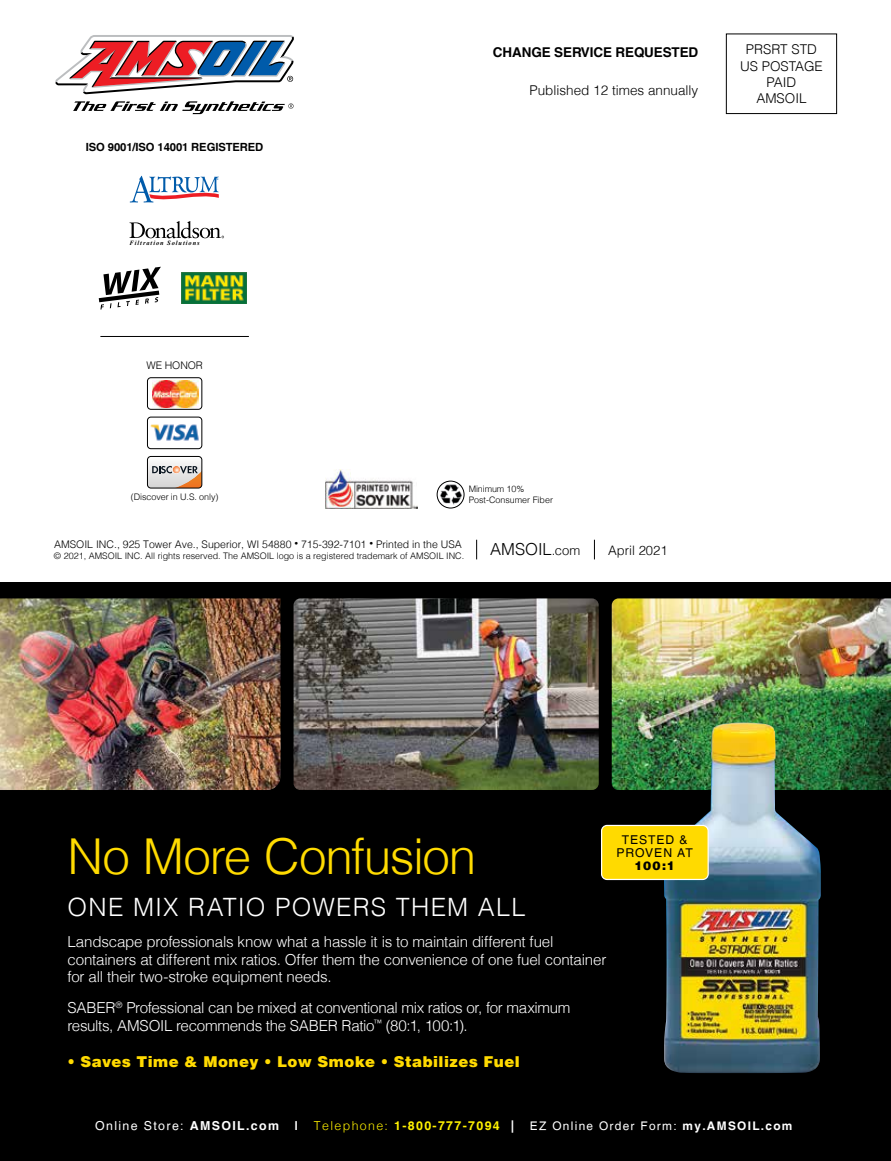
<style>
.page{position:relative;width:891px;height:1161px;background:#fff}
.page>*{position:absolute;margin:0;border:0;box-sizing:border-box;transform-origin:0 0}
.t1{font:300 49.5px "Helvetica LT";letter-spacing:-.025em;color:#ffdb00}
.t2{font:300 25.2px "Helvetica LT";letter-spacing:.05em;color:#fff}
.t3{font:300 16.65px "Helvetica LT";color:#000}
.t4{font:300 15.15px/17.7px "Helvetica LT";letter-spacing:-.02em;color:#fff}
.t5{font:900 15px "Helvetica LT";letter-spacing:.03em;color:#ffda00}
.t6{font:300 13.5px/16.2px "Helvetica LT";color:#000;text-align:center}
.t7{font:700 13.5px "Helvetica LT";letter-spacing:-.01em;color:#000}
.t8{font:300 13.05px "Helvetica LT";color:#000}
.t9{font:700 12.3px "Helvetica LT";letter-spacing:.11em;color:#fff200}
.t10{font:12.3px "Helvetica LT";letter-spacing:.11em;color:#fff}
.t11{font:700 12.3px "Helvetica";color:#fff}
.t12{font:12.15px/13.4px "Helvetica LT";letter-spacing:.07em;color:#000;text-align:center}
.t13{font:900 12.15px "Helvetica LT";color:#000}
.t14{font:11.85px "Helvetica LT";letter-spacing:.11em;color:#fff}
.t15{font:700 11.25px "Helvetica LT";letter-spacing:-.01em;color:#000}
.t16{font:300 10.5px "Helvetica LT";color:#000}
.t17{font:300 9px "Helvetica LT";color:#000}
.t18{font:300 8.85px/10.2px "Helvetica LT";color:#000}
.t19{font:italic 700 6.45px "Times New Roman";letter-spacing:.15em;color:#000}
.t20{font:2.25px "Helvetica LT";color:#005baa;scale:.95 1}
.s1{font-size:7.5px}
.s2{font-size:13.05px}
.s3{font-family:"Helvetica";font-weight:700}
.s4{font-weight:300}
.s5{color:#fff}
.s6{font-weight:700}
</style>
<div class="page">
<svg style="left:476px;top:540px;width:1px;height:19px"></svg>
<svg style="left:594px;top:540px;width:1px;height:19px"></svg>
<div style="left:726px;top:34px;width:111px;height:80px;border:1px solid #000"></div>
<svg style="left:55px;top:35px;width:239px;height:59px"></svg>
<svg style="left:73px;top:101px;width:221px;height:13px"></svg>
<svg style="left:130px;top:221px;width:94px;height:17px"></svg>
<img style="left:182px;top:273px;width:64px;height:31px">
<svg style="left:98px;top:267px;width:63px;height:43px"></svg>
<img style="left:153px;top:380px;width:45px;height:28px">
<div style="left:147px;top:377px;width:55px;height:33px;border:1px solid #000;border-radius:3px"></div>
<img style="left:150px;top:424px;width:49px;height:17px">
<div style="left:147px;top:417px;width:55px;height:32px;border:1px solid #000;border-radius:3px"></div>
<svg style="left:147px;top:456px;width:55px;height:32px"></svg>
<div style="left:147px;top:456px;width:55px;height:32px;border:1px solid #000;border-radius:3px"></div>
<hr style="left:100px;top:336px;width:149px;height:1px;background:#000">
<img style="left:326px;top:469px;width:92px;height:39px">
<img style="left:437px;top:481px;width:27px;height:27px">
<div style="left:437px;top:481px;width:27px;height:27px;border:1px solid #000;border-radius:50%"></div>
<svg style="left:130px;top:176px;width:89px;height:27px"></svg>
<div style="left:0;top:583px;width:891px;height:578px;background:#000"></div>
<img style="left:0;top:598px;width:281px;height:192px">
<img style="left:612px;top:598px;width:279px;height:192px">
<img style="left:294px;top:598px;width:305px;height:192px">
<img style="left:664px;top:722px;width:157px;height:351px">
<div style="left:602px;top:825px;width:106px;height:54px;background:#ffda00;border-radius:5px"></div>
<div style="left:601px;top:825px;width:108px;height:55px;border:1px solid #fff;border-radius:5px"></div>
<p class="t15" style="left:86px;top:142px;width:179px">ISO 9001/ISO 14001 REGISTERED</p>
<p class="t20" style="left:217px;top:178px;width:3px">®</p>
<p class="t19" style="left:130px;top:239px;width:72px">Filtration Solutions</p>
<p class="t7" style="left:493px;top:46px;width:207px">CHANGE SERVICE REQUESTED</p>
<p class="t6" style="left:530px;top:83px;width:170px">Published 12 times annually</p>
<p class="t6" style="left:740px;top:43px;width:84px">PRSRT STD<br>US POSTAGE<br>PAID<br>AMSOIL</p>
<p class="t16" style="left:146px;top:359px;width:58px">WE HONOR</p>
<p class="t17" style="left:131px;top:492px;width:89px">(Discover in U.S. only)</p>
<p class="t18" style="left:469px;top:484px;width:86px">Minimum 10%<br>Post-Consumer Fiber</p>
<p class="t16" style="left:54px;top:538px;width:409px">AMSOIL INC., 925 Tower Ave., Superior, WI 54880 <span class="s1">•</span> 715-392-7101 <span class="s1">•</span> Printed in the USA</p>
<p class="t17" style="left:54px;top:550px;width:412px">© 2021, AMSOIL INC. All rights reserved. The AMSOIL logo is a registered trademark of AMSOIL INC.</p>
<p class="t3" style="left:490px;top:543px;width:92px">AMSOIL<span class="s2">.com</span></p>
<p class="t8" style="left:608px;top:545px;width:61px">April 2021</p>
<h1 class="t1" style="left:68px;top:826px;width:410px">No More Confusion</h1>
<h2 class="t2" style="left:68px;top:891px;width:459px">ONE MIX RATIO POWERS THEM ALL</h2>
<p class="t4" style="left:68px;top:934px;width:540px">Landscape professionals know what a hassle it is to maintain different fuel containers at different mix ratios. Offer them the convenience of one fuel container for all their two-stroke equipment needs.</p>
<p class="t4" style="left:67px;top:999px;width:505px">SABER<sup>®</sup> Professional can be mixed at conventional mix ratios or, for maximum results, AMSOIL recommends the SABER Ratio<sup>™</sup> (80:1, 100:1).</p>
<p class="t5" style="left:68px;top:1052px;width:454px">• Saves Time &amp; Money • Low Smoke • Stabilizes Fuel</p>
<p class="t12" style="left:617px;top:834px;width:78px">TESTED &amp;<br>PROVEN AT</p>
<p class="t13" style="left:635px;top:858px;width:42px">100:1</p>
<p class="t10" style="left:95px;top:1120px;width:185px">Online Store: <span class="s3">AMSOIL.com</span></p>
<p class="t11" style="left:295px;top:1118px;width:5px">|</p>
<p class="t9" style="left:314px;top:1120px;width:202px"><span class="s4">Telephone:</span> 1-800-777-7094 <span class="s5">|</span></p>
<p class="t14" style="left:530px;top:1120px;width:264px">EZ Online Order Form: <span class="s6">my.AMSOIL.com</span></p>
</div>
